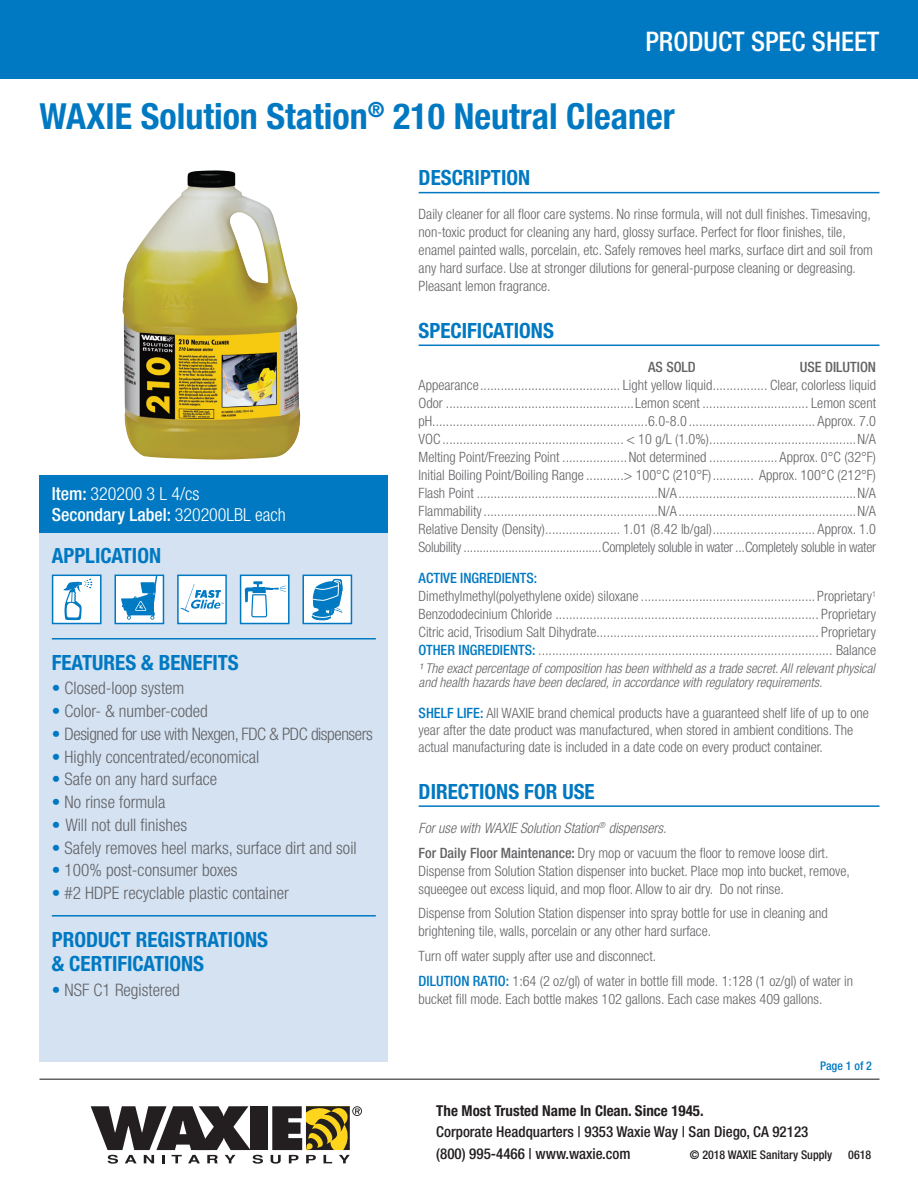
<style>
.page{position:relative;width:918px;height:1188px;background:#fff}
.page>*{position:absolute;margin:0;border:0;box-sizing:border-box;transform-origin:0 0}
.t1{font:700 condensed 36px "Helvetica Neue LT Std";color:#0079c2}
.t2{font:500 condensed 27px "Helvetica Neue LT Std";color:#fff}
.Header_1_-_Underline{font:700 condensed 21px/24px "Helvetica Neue LT Std";color:#0079c2}
.Description{font:500 condensed 18px "Helvetica Neue LT Std";color:#fff}
.Description-2{font:300 condensed 18px "Helvetica Neue LT Std";color:#fff}
.t3{font:300 condensed 17.25px "Helvetica Neue LT Std";color:#636366}
.t4{font:300 condensed 17.25px "Helvetica Neue LT Std";letter-spacing:-.025em;color:#636366}
.t5{font:500 condensed 15px/21.6px "Helvetica Neue LT Std";color:#231f20}
.t6{font:700 condensed 15px "Helvetica Neue LT Std";color:#231f20}
.Description-3{font:300 condensed 14.25px/18px "Helvetica Neue LT Std";color:#636366}
.Specs{font:300 condensed 14.25px "Helvetica Neue LT Std";color:#636366}
.Specs-2{font:300 condensed 14.25px "Helvetica Neue LT Std";letter-spacing:-.02em;color:#636366}
.Description-4{font:italic 300 condensed 14.25px "Helvetica Neue LT Std";color:#636366}
.Specs-3{font:500 condensed 14.25px "Helvetica Neue LT Std";color:#636366}
.Description-5{font:italic 300 condensed 13.5px/14.2px "Helvetica Neue LT Std";color:#636366}
.t7{font:500 condensed 12px "Helvetica Neue LT Std";color:#231f20}
.t8{font:500 condensed 12px "Helvetica Neue LT Std";color:#0079c2}
.s1{font-weight:500;color:#0079c2}
.s2{font-weight:500}
.s3{font-weight:300}
.s4{color:#0079c2}
</style>
<div class="page">
<hr style="left:39px;top:1078px;width:840px;height:2px;background:#636366">
<div style="left:251px;top:1106px;width:17px;height:44px;background:#231f20"></div>
<svg style="left:91px;top:1106px;width:172px;height:58px"></svg>
<svg style="left:271px;top:1106px;width:91px;height:58px"></svg>
<div style="left:0;top:0;width:918px;height:79px;background:#0079c2"></div>
<div style="left:39px;top:476px;width:349px;height:586px;background:#d4e2f2"></div>
<hr style="left:419px;top:192px;width:460px;height:1px;background:#0079c2">
<hr style="left:419px;top:345px;width:460px;height:1px;background:#0079c2">
<hr style="left:419px;top:805px;width:460px;height:2px;background:#0079c2">
<hr style="left:52px;top:638px;width:324px;height:2px;background:#0079c2">
<hr style="left:52px;top:915px;width:324px;height:2px;background:#0079c2">
<div style="left:39px;top:475px;width:349px;height:58px;background:#0079c2"></div>
<div style="left:115px;top:575px;width:48px;height:49px;background:#fff"></div>
<svg style="left:121px;top:578px;width:36px;height:42px"></svg>
<div style="left:115px;top:575px;width:49px;height:49px;border:2px solid #0079c2"></div>
<div style="left:303px;top:575px;width:48px;height:49px;background:#fff"></div>
<svg style="left:312px;top:578px;width:31px;height:42px"></svg>
<div style="left:302px;top:575px;width:50px;height:49px;border:2px solid #0079c2"></div>
<div style="left:178px;top:575px;width:48px;height:49px;background:#fff"></div>
<svg style="left:180px;top:584px;width:44px;height:29px"></svg>
<div style="left:177px;top:575px;width:50px;height:49px;border:2px solid #0079c2"></div>
<div style="left:241px;top:575px;width:48px;height:49px;background:#fff"></div>
<svg style="left:245px;top:581px;width:41px;height:37px"></svg>
<div style="left:240px;top:575px;width:50px;height:49px;border:2px solid #0079c2"></div>
<div style="left:53px;top:575px;width:48px;height:49px;background:#fff"></div>
<svg style="left:63px;top:579px;width:29px;height:41px"></svg>
<div style="left:52px;top:575px;width:50px;height:49px;border:2px solid #0079c2"></div>
<img style="left:122px;top:170px;width:179px;height:290px">
<h2 class="t2" style="left:645px;top:25px;width:236px">PRODUCT SPEC SHEET</h2>
<p class="t1" style="left:39px;top:95px;width:637px">WAXIE Solution Station<sup>®</sup> 210 Neutral Cleaner</p>
<p class="Header_1_-_Underline" style="left:419px;top:165px;width:113px">DESCRIPTION</p>
<p class="Description-3" style="left:419px;top:205px;width:456px">Daily cleaner for all floor care systems. No rinse formula, will not dull finishes. Timesaving, non-toxic product for cleaning any hard, glossy surface. Perfect for floor finishes, tile, enamel painted walls, porcelain, etc. Safely removes heel marks, surface dirt and soil from any hard surface. Use at stronger dilutions for general-purpose cleaning or degreasing.<br>Pleasant lemon fragrance.</p>
<p class="Header_1_-_Underline" style="left:419px;top:318px;width:137px">SPECIFICATIONS</p>
<p class="Specs-3" style="left:648px;top:358px;width:49px">AS SOLD</p>
<p class="Specs-3" style="left:800px;top:358px;width:78px">USE DILUTION</p>
<p class="Specs" style="left:419px;top:377px;width:459px">Appearance......................................... Light yellow liquid................ Clear, colorless liquid</p>
<p class="Specs" style="left:419px;top:395px;width:459px">Odor .......................................................Lemon scent ............................... Lemon scent</p>
<p class="Specs" style="left:419px;top:413px;width:459px">pH...............................................................6.0-8.0..................................... Approx. 7.0</p>
<p class="Specs" style="left:419px;top:431px;width:459px">VOC ..................................................... &lt; 10 g/L (1.0%)...........................................N/A</p>
<p class="Specs" style="left:419px;top:449px;width:459px">Melting Point/Freezing Point ...................Not determined .................... Approx. 0°C (32°F)</p>
<p class="Specs" style="left:419px;top:467px;width:459px">Initial Boiling Point/Boiling Range ...........&gt; 100°C (210°F)............ Approx. 100°C (212°F)</p>
<p class="Specs" style="left:419px;top:485px;width:459px">Flash Point .....................................................N/A....................................................N/A</p>
<p class="Specs" style="left:419px;top:503px;width:459px">Flammability...................................................N/A....................................................N/A</p>
<p class="Specs" style="left:419px;top:521px;width:459px">Relative Density (Density)...................... 1.01 (8.42 lb/gal).............................. Approx. 1.0</p>
<p class="Specs-2" style="left:419px;top:539px;width:459px">Solubility ...........................................Completely soluble in water...Completely soluble in water</p>
<p class="Description-3" style="left:419px;top:569px;width:459px"><span class="s1">ACTIVE INGREDIENTS:<br></span>Dimethylmethyl(polyethylene oxide) siloxane ................................................... Proprietary<sup>1<br></sup>Benzododecinium Chloride ............................................................................. Proprietary Citric acid, Trisodium Salt Dihydrate................................................................. Proprietary <span class="s1">OTHER INGREDIENTS:</span> ...................................................................................... Balance</p>
<p class="Description-5" style="left:419px;top:661px;width:458px">¹ The exact percentage of composition has been withheld as a trade secret. All relevant physical and health hazards have been declared, in accordance with regulatory requirements.</p>
<p class="Description-3" style="left:419px;top:704px;width:452px;line-height:17.2px"><span class="s1">SHELF LIFE:</span> All WAXIE brand chemical products have a guaranteed shelf life of up to one year after the date product was manufactured, when stored in ambient conditions. The actual manufacturing date is included in a date code on every product container.</p>
<p class="Header_1_-_Underline" style="left:419px;top:779px;width:178px">DIRECTIONS FOR USE</p>
<p class="Description-4" style="left:419px;top:820px;width:249px">For use with WAXIE Solution Station<sup>®</sup> dispensers.</p>
<p class="Description-3" style="left:419px;top:843px;width:433px"><span class="s2">For Daily Floor Maintenance:</span> Dry mop or vacuum the floor to remove loose dirt.<br>Dispense from Solution Station dispenser into bucket. Place mop into bucket, remove, squeegee out excess liquid, and mop floor. Allow to air dry. Do not rinse.</p>
<p class="Description-3" style="left:419px;top:904px;width:411px">Dispense from Solution Station dispenser into spray bottle for use in cleaning and brightening tile, walls, porcelain or any other hard surface.</p>
<p class="Description-3" style="left:419px;top:947px;width:239px">Turn off water supply after use and disconnect.</p>
<p class="Description-3" style="left:419px;top:972px;width:436px"><span class="s1">DILUTION RATIO:</span> 1:64 (2 oz/gl) of water in bottle fill mode. 1:128 (1 oz/gl) of water in bucket fill mode. Each bottle makes 102 gallons. Each case makes 409 gallons.</p>
<p class="Description-2" style="left:52px;top:483px;width:149px"><span class="s2">Item:</span> 320200 3 L 4/cs</p>
<p class="Description" style="left:52px;top:504px;width:236px">Secondary Label: <span class="s3">320200LBL each</span></p>
<p class="Header_1_-_Underline" style="left:52px;top:544px;width:111px">APPLICATION</p>
<p class="Header_1_-_Underline" style="left:52px;top:651px;width:188px">FEATURES &amp; BENEFITS</p>
<p class="t3" style="left:52px;top:679px;width:134px"><span class="s4">•</span> Closed-loop system</p>
<p class="t3" style="left:52px;top:701px;width:158px"><span class="s4">•</span> Color- &amp; number-coded</p>
<p class="t4" style="left:52px;top:724px;width:323px"><span class="s4">•</span> Designed for use with Nexgen, FDC &amp; PDC dispensers</p>
<p class="t3" style="left:52px;top:747px;width:209px"><span class="s4">•</span> Highly concentrated/economical</p>
<p class="t3" style="left:52px;top:769px;width:167px"><span class="s4">•</span> Safe on any hard surface</p>
<p class="t3" style="left:52px;top:792px;width:115px"><span class="s4">•</span> No rinse formula</p>
<p class="t3" style="left:52px;top:815px;width:137px"><span class="s4">•</span> Will not dull finishes</p>
<p class="t3" style="left:52px;top:838px;width:306px"><span class="s4">•</span> Safely removes heel marks, surface dirt and soil</p>
<p class="t3" style="left:52px;top:860px;width:187px"><span class="s4">•</span> 100% post-consumer boxes</p>
<p class="t3" style="left:52px;top:883px;width:239px"><span class="s4">•</span> #2 HDPE recyclable plastic container</p>
<p class="Header_1_-_Underline" style="left:52px;top:928px;width:218px">PRODUCT REGISTRATIONS &amp; CERTIFICATIONS</p>
<p class="t3" style="left:52px;top:980px;width:129px"><span class="s4">•</span> NSF C1 Registered</p>
<p class="t8" style="left:820px;top:1059px;width:53px">Page 1 of 2</p>
<p class="t6" style="left:436px;top:1102px;width:269px">The Most Trusted Name In Clean. Since 1945.</p>
<p class="t5" style="left:436px;top:1121px;width:374px">Corporate Headquarters | 9353 Waxie Way | San Diego, CA 92123 (800) 995-4466 | www.waxie.com</p>
<p class="t7" style="left:690px;top:1147px;width:144px">© 2018 WAXIE Sanitary Supply</p>
<p class="t7" style="left:848px;top:1147px;width:25px">0618</p>
</div>
